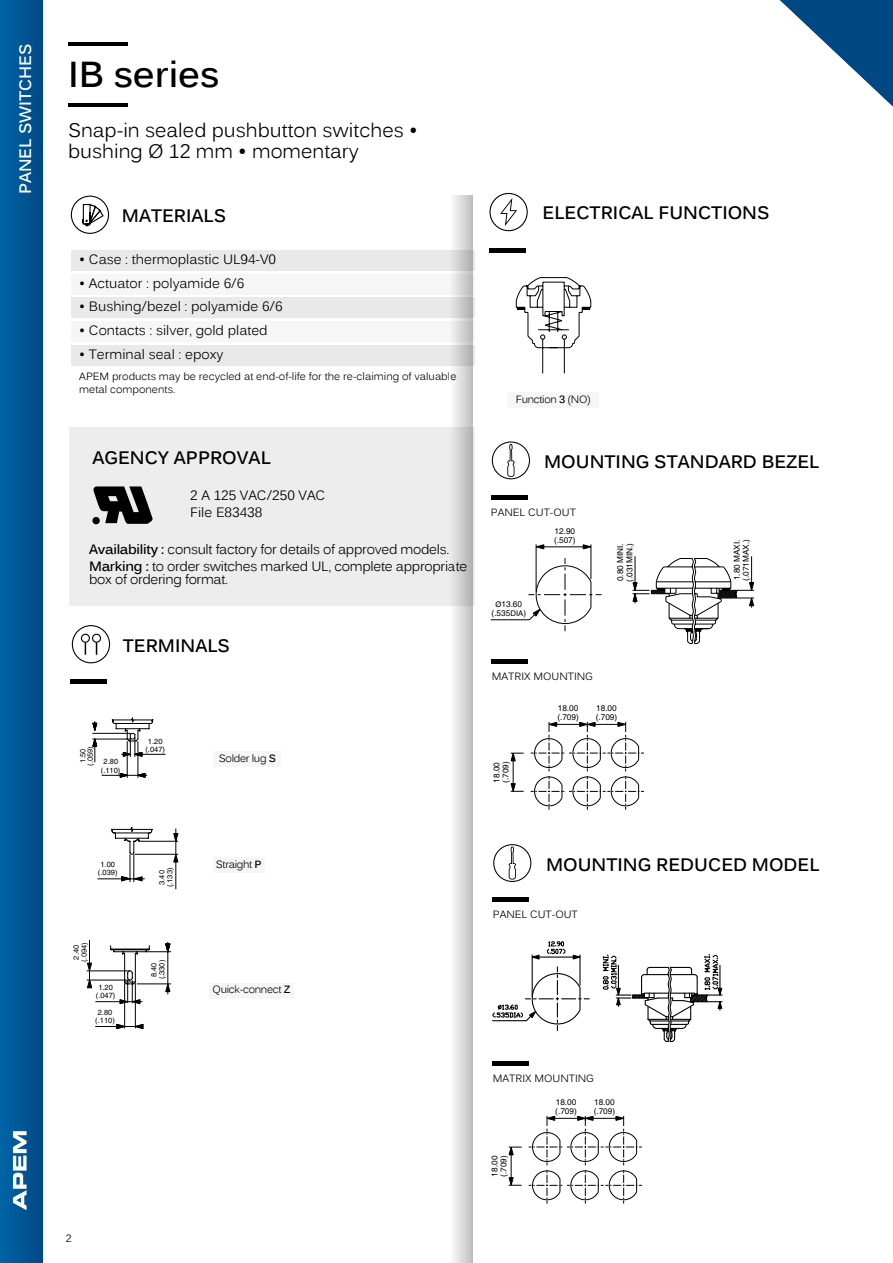
<style>
.page{position:relative;width:893px;height:1263px;background:#fff}
.page>*{position:absolute;margin:0;border:0;box-sizing:border-box;transform-origin:0 0}
.t1{font:700 36px "Kalinga";color:#000}
.t2{font:19.5px/21px "Kalinga";color:#000}
.t3{font:700 18px "Kalinga";color:#000}
.t4{font:700 16.5px "Kalinga";color:#fff}
.t5{font:13.5px/17.4px "Kalinga";color:#000}
.t6{font:13.5px/17.4px "Kalinga";letter-spacing:-.02em;color:#000}
.t7{font:10.5px/12.6px "Kalinga";color:#000}
.t8{font:10.5px "Kalinga";letter-spacing:-.03em;color:#000}
.t9{font:8.25px/9.1px "Helvetica";color:#000}
.t10{font:7.5px/8.1px "Helvetica";color:#000;text-align:center}
.s1{font-weight:700}
.s2{font-size:7.65px}
.s3{font-size:7.8px}
</style>
<div class="page">
<svg style="left:780px;top:0;width:113px;height:106px"></svg>
<hr style="left:68px;top:103px;width:59px;height:3px;background:#000">
<hr style="left:68px;top:43px;width:59px;height:3px;background:#000">
<div style="left:71px;top:250px;width:403px;height:20px;background:#e9e9e9"></div>
<div style="left:71px;top:274px;width:403px;height:20px;background:#f6f6f6"></div>
<div style="left:71px;top:298px;width:403px;height:20px;background:#e9e9e9"></div>
<div style="left:71px;top:322px;width:403px;height:20px;background:#f6f6f6"></div>
<div style="left:71px;top:345px;width:403px;height:20px;background:#e9e9e9"></div>
<svg style="left:71px;top:196px;width:38px;height:38px"></svg>
<div style="left:69px;top:428px;width:405px;height:178px;background:#ededed"></div>
<svg style="left:93px;top:486px;width:60px;height:38px"></svg>
<div style="left:92px;top:517px;width:8px;height:7px;background:#000;border-radius:50%"></div>
<svg style="left:490px;top:544px;width:265px;height:101px"></svg>
<hr style="left:492px;top:496px;width:36px;height:4px;background:#000">
<hr style="left:492px;top:659px;width:36px;height:4px;background:#000">
<svg style="left:510px;top:721px;width:134px;height:89px"></svg>
<svg style="left:492px;top:441px;width:38px;height:38px"></svg>
<svg style="left:449px;top:196px;width:23px;height:1067px"></svg>
<hr style="left:493px;top:898px;width:36px;height:4px;background:#000">
<hr style="left:493px;top:1061px;width:36px;height:4px;background:#000">
<svg style="left:493px;top:844px;width:38px;height:38px"></svg>
<svg style="left:492px;top:941px;width:231px;height:101px"></svg>
<svg style="left:508px;top:1115px;width:134px;height:89px"></svg>
<svg style="left:72px;top:625px;width:38px;height:38px"></svg>
<div style="left:71px;top:679px;width:36px;height:5px;background:#000"></div>
<div style="left:214px;top:751px;width:67px;height:16px;background:#f6f6f6"></div>
<div style="left:213px;top:857px;width:51px;height:16px;background:#f6f6f6"></div>
<div style="left:210px;top:983px;width:84px;height:15px;background:#f6f6f6"></div>
<svg style="left:489px;top:193px;width:39px;height:38px"></svg>
<hr style="left:489px;top:249px;width:37px;height:4px;background:#000">
<div style="left:508px;top:393px;width:91px;height:15px;background:#f6f6f6"></div>
<svg style="left:516px;top:277px;width:75px;height:96px"></svg>
<hr style="left:127px;top:741px;width:1px;height:36px;background:#000">
<hr style="left:138px;top:741px;width:1px;height:36px;background:#000">
<hr style="left:102px;top:775px;width:45px;height:1px;background:#000">
<svg style="left:137px;top:772px;width:9px;height:6px"></svg>
<svg style="left:119px;top:772px;width:9px;height:6px"></svg>
<svg style="left:92px;top:718px;width:73px;height:44px"></svg>
<hr style="left:175px;top:829px;width:1px;height:60px;background:#000">
<hr style="left:98px;top:878px;width:46px;height:1px;background:#000">
<svg style="left:111px;top:827px;width:67px;height:55px"></svg>
<svg style="left:86px;top:940px;width:85px;height:89px"></svg>
<div style="left:0;top:0;width:42px;height:1263px;background:linear-gradient(to right,#0064a5,#004986)"></div>
<svg style="left:13px;top:1131px;width:14px;height:79px"></svg>
<p class="t4" style="left:15px;top:194px;width:152px;rotate:-90deg">PANEL SWITCHES</p>
<h1 class="t1" style="left:68px;top:51px;width:153px">IB series</h1>
<h2 class="t2" style="left:68px;top:122px;width:351px">Snap-in sealed pushbutton switches • bushing Ø 12 mm • momentary</h2>
<h3 class="t3" style="left:122px;top:204px;width:106px">MATERIALS</h3>
<p class="t5" style="left:79px;top:252px;width:198px">• Case : thermoplastic UL94-V0</p>
<p class="t5" style="left:79px;top:275px;width:166px">• Actuator : polyamide 6/6</p>
<p class="t5" style="left:79px;top:299px;width:205px">• Bushing/bezel : polyamide 6/6</p>
<p class="t5" style="left:79px;top:323px;width:190px">• Contacts : silver, gold plated</p>
<p class="t5" style="left:79px;top:347px;width:146px">• Terminal seal : epoxy</p>
<p class="t7" style="left:79px;top:371px;width:379px">APEM products may be recycled at end-of-life for the re-claiming of valuable metal components.</p>
<h3 class="t3" style="left:92px;top:445px;width:180px">AGENCY APPROVAL</h3>
<p class="t5" style="left:190px;top:488px;width:137px">2 A 125 VAC/250 VAC<br>File E83438</p>
<p class="t6" style="left:89px;top:541px;width:380px"><span class="s1">Availability :</span> consult factory for details of approved models.<br><span class="s1">Marking :</span> to order switches marked UL, complete appropriate</p>
<p class="t6" style="left:89px;top:572px;width:141px">box of ordering format.</p>
<h3 class="t3" style="left:123px;top:634px;width:109px">TERMINALS</h3>
<p class="t10" style="left:86px;top:766px;width:21px;rotate:-90deg">(.059)</p>
<p class="t10" style="left:79px;top:763px;width:16px;rotate:-90deg">1.50</p>
<p class="t10" style="left:101px;top:758px;width:21px">2.80 (.110)</p>
<p class="t10" style="left:148px;top:738px;width:16px">1.20</p>
<p class="t10" style="left:145px;top:745px;width:21px">(.047)</p>
<p class="t8" style="left:219px;top:751px;width:59px">Solder lug <span class="s1">S</span></p>
<h3 class="t3" style="left:543px;top:201px;width:228px">ELECTRICAL FUNCTIONS</h3>
<p class="t8" style="left:516px;top:393px;width:77px">Function <span class="s1">3</span> (NO)</p>
<h3 class="t3" style="left:544px;top:449px;width:277px">MOUNTING STANDARD BEZEL</h3>
<p class="t7" style="left:491px;top:507px;width:87px">PANEL CUT-OUT</p>
<p class="t9" style="left:496px;top:599px;width:28px"><span class="s2">Ø</span>13.60</p>
<p class="t9" style="left:492px;top:608px;width:36px">(.535<span class="s3">DIA</span>)</p>
<p class="t9" style="left:554px;top:527px;width:23px;line-height:8.7px">12.90 (.507)</p>
<p class="t7" style="left:492px;top:671px;width:103px">MATRIX MOUNTING</p>
<p class="t9" style="left:616px;top:581px;width:40px;rotate:-90deg">0.80 MINI.</p>
<p class="t9" style="left:742px;top:581px;width:43px;rotate:-90deg">(.071MAX.)</p>
<p class="t9" style="left:733px;top:580px;width:42px;rotate:-90deg">1.80 MAXI.</p>
<p class="t9" style="left:625px;top:582px;width:40px;rotate:-90deg">(.031MIN.)</p>
<p class="t9" style="left:492px;top:783px;width:23px;rotate:-90deg">18.00 (.709)</p>
<p class="t9" style="left:558px;top:704px;width:22px">18.00</p>
<p class="t9" style="left:596px;top:704px;width:23px">18.00 (.709)</p>
<p class="t9" style="left:557px;top:713px;width:23px">(.709)</p>
<p class="t10" style="left:100px;top:860px;width:16px">1.00</p>
<p class="t10" style="left:98px;top:869px;width:21px">(.039)</p>
<p class="t10" style="left:158px;top:887px;width:21px;rotate:-90deg">3.40 (.133)</p>
<p class="t10" style="left:80px;top:962px;width:21px;rotate:-90deg">(.094)</p>
<p class="t10" style="left:72px;top:959px;width:16px;rotate:-90deg">2.40</p>
<p class="t10" style="left:158px;top:979px;width:21px;rotate:-90deg">(.330)</p>
<p class="t10" style="left:150px;top:977px;width:16px;rotate:-90deg">8.40</p>
<p class="t10" style="left:96px;top:983px;width:21px">1.20 (.047)</p>
<p class="t10" style="left:98px;top:1008px;width:16px">2.80</p>
<p class="t10" style="left:95px;top:1016px;width:21px">(.110)</p>
<p class="t8" style="left:216px;top:857px;width:47px">Straight <span class="s1">P</span></p>
<p class="t8" style="left:213px;top:983px;width:79px">Quick-connect <span class="s1">Z</span></p>
<p class="t7" style="left:66px;top:1232px;width:7px">2</p>
<h3 class="t3" style="left:546px;top:852px;width:275px">MOUNTING REDUCED MODEL</h3>
<p class="t7" style="left:493px;top:909px;width:87px">PANEL CUT-OUT</p>
<p class="t7" style="left:493px;top:1073px;width:103px">MATRIX MOUNTING</p>
<p class="t9" style="left:490px;top:1177px;width:23px;rotate:-90deg">18.00 (.709)</p>
<p class="t9" style="left:556px;top:1098px;width:22px">18.00</p>
<p class="t9" style="left:594px;top:1098px;width:23px">18.00 (.709)</p>
<p class="t9" style="left:555px;top:1107px;width:23px">(.709)</p>
</div>
